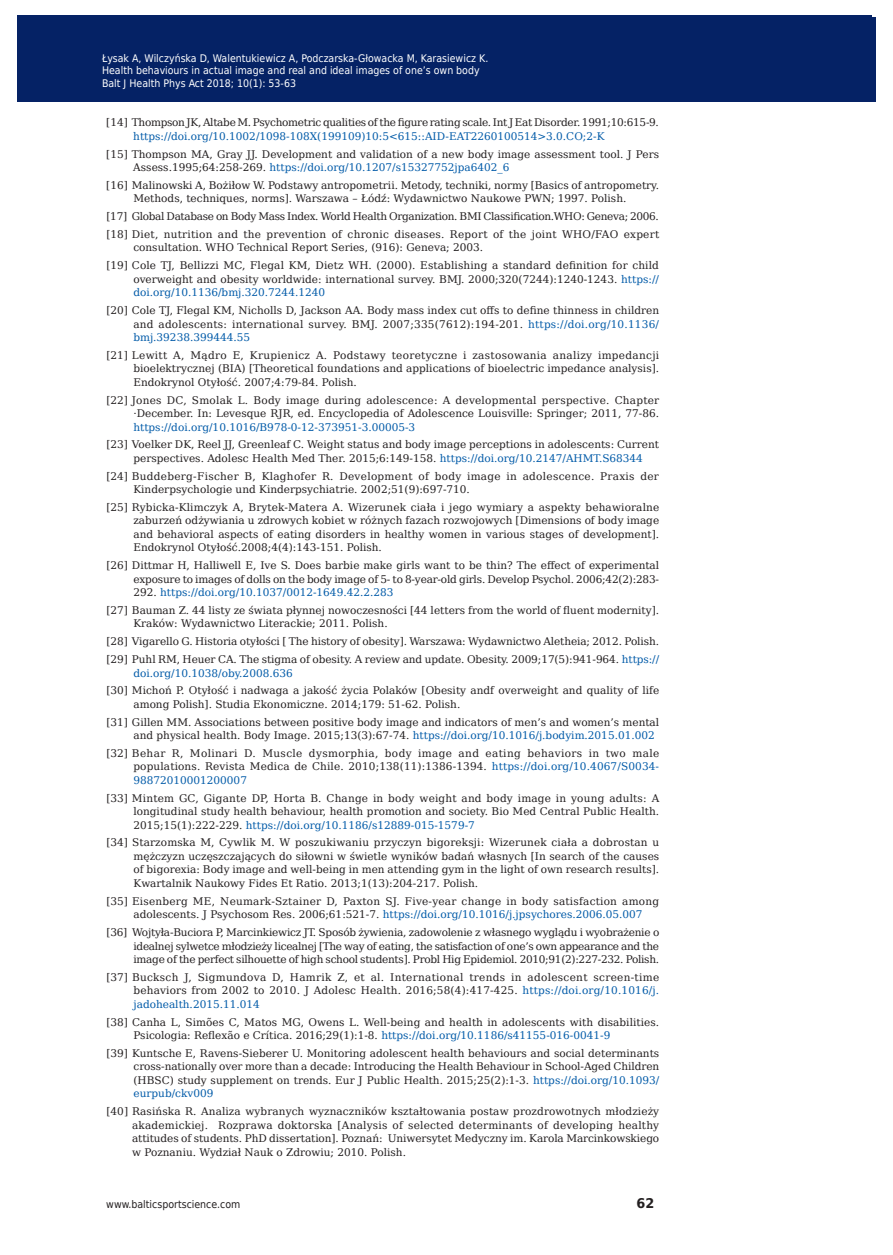
<style>
.page{position:relative;width:893px;height:1255px;background:#fff}
.page>*{position:absolute;margin:0;border:0;box-sizing:border-box;transform-origin:0 0}
.t1{font:700 13.35px "DejaVu Sans";color:#231f20;scale:.96 1}
.t2{font:10.5px/13.5px "DejaVu Serif";color:#231f20;text-align:justify}
.t3{font:10.5px/17.7px "DejaVu Serif";letter-spacing:-.03em;color:#231f20}
.t4{font:10.5px/12.6px "DejaVu Sans Condensed";color:#fff}
.t5{font:10.5px/13.5px "DejaVu Serif";letter-spacing:.02em;color:#231f20}
.t6{font:10.5px "DejaVu Serif";color:#015aa8}
.t7{font:10.5px/13.5px "DejaVu Serif";letter-spacing:.025em;color:#231f20}
.t8{font:10.5px "DejaVu Sans";color:#fff}
.t9{font:10.5px "DejaVu Sans Condensed";color:#231f20}
.s1{color:#015aa8}
</style>
<div class="page">
<div style="left:17px;top:17px;width:859px;height:85px;background:#052265"></div>
<div style="left:17px;top:15px;width:855px;height:84px;background:#052265"></div>
<p class="t4" style="left:102px;top:51px;width:388px">Łysak A, Wilczyńska D, Walentukiewicz A, Podczarska-Głowacka M, Karasiewicz K.<br>Health behaviours in actual image and real and ideal images of one’s own body<br>Balt J Health Phys Act 2018; 10(1): 53-63</p>
<p class="t4" style="left:108px;top:55px;width:341px">Szczesna-Kaczmarek A<br>Blood K+ concentration balance after prolonged submaximal exercise...</p>
<p class="t8" style="left:108px;top:78px;width:224px">Balt J Health Phys Act 2014; 1(1): 233-244</p>
<p class="t3" style="left:106px;top:113px;width:554px">[14] Thompson JK, Altabe M. Psychometric qualities of the figure rating scale. Int J Eat Disorder. 1991;10:615-9.</p>
<p class="t6" style="left:133px;top:128px;width:473px">https://doi.org/10.1002/1098-108X(199109)10:5&lt;615::AID-EAT2260100514&gt;3.0.CO;2-K</p>
<p class="t2" style="left:133px;top:147px;width:527px;text-indent:-27px">[15] Thompson MA, Gray JJ. Development and validation of a new body image assessment tool. J Pers<br>Assess.1995;64:258-269. <span class="s1">https://doi.org/10.1207/s15327752jpa6402_6</span></p>
<p class="t2" style="left:106px;top:178px;width:554px;text-align:center">[16] Malinowski A, Bożiłow W. Podstawy antropometrii. Metody, techniki, normy [Basics of antropometry.<br>Methods, techniques, norms]. Warszawa – Łódź: Wydawnictwo Naukowe PWN; 1997. Polish.</p>
<p class="t3" style="left:106px;top:207px;width:554px">[17] Global Database on Body Mass Index. World Health Organization. BMI Classification.WHO: Geneva; 2006. [18] Diet, nutrition and the prevention of chronic diseases. Report of the joint WHO/FAO expert</p>
<p class="t2" style="left:106px;top:238px;width:554px;line-height:17.7px;text-indent:27px">consultation. WHO Technical Report Series, (916): Geneva; 2003.<br>[19] Cole TJ, Bellizzi MC, Flegal KM, Dietz WH. (2000). Establishing a standard definition for child</p>
<p class="t2" style="left:133px;top:272px;width:527px">overweight and obesity worldwide: international survey. BMJ. 2000;320(7244):1240-1243. <span class="s1">https:// doi.org/10.1136/bmj.320.7244.1240</span></p>
<p class="t2" style="left:133px;top:303px;width:527px;text-indent:-27px">[20] Cole TJ, Flegal KM, Nicholls D, Jackson AA. Body mass index cut offs to define thinness in children and adolescents: international survey. BMJ. 2007;335(7612):194-201. <span class="s1">https://doi.org/10.1136/ bmj.39238.399444.55</span></p>
<p class="t2" style="left:133px;top:348px;width:527px;text-indent:-27px">[21] Lewitt A, Mądro E, Krupienicz A. Podstawy teoretyczne i zastosowania analizy impedancji bioelektrycznej (BIA) [Theoretical foundations and applications of bioelectric impedance analysis].<br>Endokrynol Otyłość. 2007;4:79-84. Polish.</p>
<p class="t2" style="left:106px;top:393px;width:554px;text-align:right">[22] Jones DC, Smolak L. Body image during adolescence: A developmental perspective. Chapter ·December. In: Levesque RJR, ed. Encyclopedia of Adolescence Louisville: Springer; 2011, 77-86.</p>
<p class="t6" style="left:133px;top:419px;width:283px">https://doi.org/10.1016/B978-0-12-373951-3.00005-3</p>
<p class="t2" style="left:133px;top:437px;width:527px;text-indent:-27px">[23] Voelker DK, Reel JJ, Greenleaf C. Weight status and body image perceptions in adolescents: Current perspectives. Adolesc Health Med Ther. 2015;6:149-158. <span class="s1">https://doi.org/10.2147/AHMT.S68344</span></p>
<p class="t7" style="left:133px;top:469px;width:527px;text-indent:-27px">[24] Buddeberg-Fischer B, Klaghofer R. Development of body image in adolescence. Praxis der<br>Kinderpsychologie und Kinderpsychiatrie. 2002;51(9):697-710.</p>
<p class="t2" style="left:133px;top:500px;width:527px;text-indent:-27px">[25] Rybicka-Klimczyk A, Brytek-Matera A. Wizerunek ciała i jego wymiary a aspekty behawioralne zaburzeń odżywiania u zdrowych kobiet w różnych fazach rozwojowych [Dimensions of body image and behavioral aspects of eating disorders in healthy women in various stages of development].<br>Endokrynol Otyłość.2008;4(4):143-151. Polish.</p>
<p class="t2" style="left:133px;top:558px;width:527px;text-indent:-27px">[26] Dittmar H, Halliwell E, Ive S. Does barbie make girls want to be thin? The effect of experimental exposure to images of dolls on the body image of 5- to 8-year-old girls. Develop Psychol. 2006;42(2):283- 292. <span class="s1">https://doi.org/10.1037/0012-1649.42.2.283</span></p>
<p class="t2" style="left:133px;top:603px;width:527px;text-indent:-27px">[27] Bauman Z. 44 listy ze świata płynnej nowoczesności [44 letters from the world of fluent modernity].<br>Kraków: Wydawnictwo Literackie; 2011. Polish.</p>
<p class="t2" style="left:106px;top:632px;width:554px;line-height:17.7px">[28] Vigarello G. Historia otyłości [ The history of obesity]. Warszawa: Wydawnictwo Aletheia; 2012. Polish. [29] Puhl RM, Heuer CA. The stigma of obesity. A review and update. Obesity. 2009;17(5):941-964. <span class="s1">https://</span></p>
<p class="t6" style="left:133px;top:665px;width:161px">doi.org/10.1038/oby.2008.636</p>
<p class="t2" style="left:133px;top:683px;width:527px;text-indent:-27px">[30] Michoń P. Otyłość i nadwaga a jakość życia Polaków [Obesity andf overweight and quality of life among Polish]. Studia Ekonomiczne. 2014;179: 51-62. Polish.</p>
<p class="t2" style="left:133px;top:714px;width:527px;text-indent:-27px">[31] Gillen MM. Associations between positive body image and indicators of men’s and women’s mental and physical health. Body Image. 2015;13(3):67-74. <span class="s1">https://doi.org/10.1016/j.bodyim.2015.01.002</span></p>
<p class="t2" style="left:133px;top:746px;width:527px;text-indent:-27px">[32] Behar R, Molinari D. Muscle dysmorphia, body image and eating behaviors in two male populations. Revista Medica de Chile. 2010;138(11):1386-1394. <span class="s1">https://doi.org/10.4067/S0034- 98872010001200007</span></p>
<p class="t2" style="left:133px;top:790px;width:527px;text-indent:-27px">[33] Mintem GC, Gigante DP, Horta B. Change in body weight and body image in young adults: A longitudinal study health behaviour, health promotion and society. Bio Med Central Public Health.<br>2015;15(1):222-229. <span class="s1">https://doi.org/10.1186/s12889-015-1579-7</span></p>
<p class="t2" style="left:133px;top:835px;width:527px;text-indent:-27px">[34] Starzomska M, Cywlik M. W poszukiwaniu przyczyn bigoreksji: Wizerunek ciała a dobrostan u mężczyzn uczęszczających do siłowni w świetle wyników badań własnych [In search of the causes of bigorexia: Body image and well-being in men attending gym in the light of own research results].<br>Kwartalnik Naukowy Fides Et Ratio. 2013;1(13):204-217. Polish.</p>
<p class="t5" style="left:133px;top:893px;width:527px;text-indent:-27px">[35] Eisenberg ME, Neumark-Sztainer D, Paxton SJ. Five-year change in body satisfaction among adolescents. J Psychosom Res. 2006;61:521-7. <span class="s1">https://doi.org/10.1016/j.jpsychores.2006.05.007</span></p>
<p class="t2" style="left:134px;top:925px;width:527px;text-indent:-27px">[36] Wojtyła-Buciora P, Marcinkiewicz JT. Sposób żywienia, zadowolenie z własnego wyglądu i wyobrażenie o idealnej sylwetce młodzieży licealnej [The way of eating, the satisfaction of one’s own appearance and the image of the perfect silhouette of high school students]. Probl Hig Epidemiol. 2010;91(2):227-232. Polish.</p>
<p class="t2" style="left:134px;top:970px;width:527px;text-indent:-27px">[37] Bucksch J, Sigmundova D, Hamrik Z, et al. International trends in adolescent screen-time behaviors from 2002 to 2010. J Adolesc Health. 2016;58(4):417-425. <span class="s1">https://doi.org/10.1016/j. jadohealth.2015.11.014</span></p>
<p class="t2" style="left:134px;top:1014px;width:527px;text-indent:-27px">[38] Canha L, Simões C, Matos MG, Owens L. Well-being and health in adolescents with disabilities.<br>Psicologia: Reflexão e Crítica. 2016;29(1):1-8. <span class="s1">https://doi.org/10.1186/s41155-016-0041-9</span></p>
<p class="t2" style="left:134px;top:1046px;width:527px;text-indent:-27px">[39] Kuntsche E, Ravens-Sieberer U. Monitoring adolescent health behaviours and social determinants cross-nationally over more than a decade: Introducing the Health Behaviour in School-Aged Children (HBSC) study supplement on trends. Eur J Public Health. 2015;25(2):1-3. <span class="s1">https://doi.org/10.1093/ eurpub/ckv009</span></p>
<p class="t2" style="left:132px;top:1104px;width:529px;text-indent:-26px">[40] Rasińska R. Analiza wybranych wyznaczników kształtowania postaw prozdrowotnych młodzieży akademickiej. Rozprawa doktorska [Analysis of selected determinants of developing healthy attitudes of students. PhD dissertation]. Poznań: Uniwersytet Medyczny im. Karola Marcinkowskiego w Poznaniu. Wydział Nauk o Zdrowiu; 2010. Polish.</p>
<p class="t9" style="left:106px;top:1195px;width:136px">www.balticsportscience.com</p>
<p class="t1" style="left:636px;top:1192px;width:20px">62</p>
</div>
